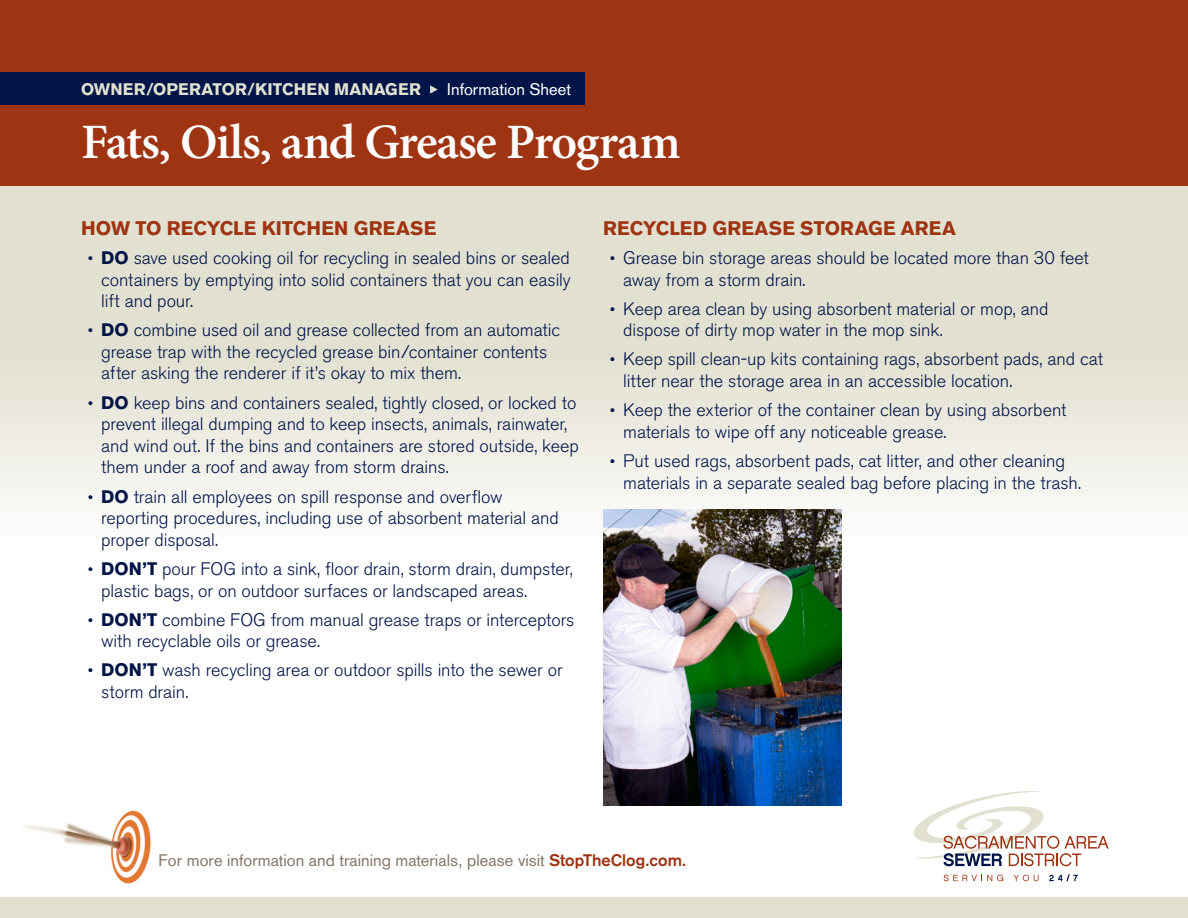
<style>
.page{position:relative;width:1188px;height:918px;background:#fff}
.page>*{position:absolute;margin:0;border:0;box-sizing:border-box;transform-origin:0 0}
.t1{font:600 49.5px "Minion Pro";letter-spacing:-.025em;color:#fff}
.t2{font:700 19.5px "Akzidenz Grotesk BE";letter-spacing:.01em;color:#9f3413}
.t3{font:300 18px/21.6px "Akzidenz Grotesk BE";letter-spacing:-.005em;color:#001447}
.t4{font:16.5px "Akzidenz Grotesk";color:#867869}
.t5{font:900 16.5px "Akzidenz Grotesk";letter-spacing:.01em;color:#e2e0d0}
.t6{font:16.5px "Akzidenz Grotesk";color:#fff}
.s1{font-size:16.5px}
.s2{font-weight:700}
.s3{font-weight:700;color:#9f3413}
</style>
<div class="page">
<svg style="left:0;top:185px;width:1188px;height:322px;background:#e7e4d7"></svg>
<div style="left:0;top:0;width:1188px;height:185px;background:#9f3413"></div>
<div style="left:0;top:898px;width:1188px;height:20px;background:#e2e0d0"></div>
<svg style="left:944px;top:875px;width:59px;height:6px"></svg>
<svg style="left:1014px;top:875px;width:25px;height:6px"></svg>
<svg style="left:1049px;top:874px;width:29px;height:7px"></svg>
<svg style="left:914px;top:791px;width:195px;height:75px"></svg>
<img style="left:25px;top:810px;width:126px;height:74px">
<div style="left:0;top:72px;width:585px;height:33px;background:#001447"></div>
<img style="left:603px;top:509px;width:239px;height:297px">
<svg style="left:430px;top:85px;width:8px;height:9px"></svg>
<p class="t5" style="left:81px;top:79px;width:341px">OWNER/OPERATOR/KITCHEN MANAGER</p>
<p class="t6" style="left:447px;top:80px;width:126px">Information Sheet</p>
<h1 class="t1" style="left:81px;top:108px;width:601px">Fats, Oils, and Grease Program</h1>
<p class="t2" style="left:81px;top:217px;width:357px">HOW TO RECYCLE KITCHEN GREASE</p>
<p class="t3" style="left:101px;top:247px;width:471px;text-align:justify;text-indent:-14px"><span class="s1">•</span> <span class="s2">DO</span> save used cooking oil for recycling in sealed bins or sealed containers by emptying into solid containers that you can easily lift and pour.</p>
<p class="t3" style="left:101px;top:320px;width:460px;text-indent:-14px"><span class="s1">•</span> <span class="s2">DO</span> combine used oil and grease collected from an automatic grease trap with the recycled grease bin/container contents after asking the renderer if it’s okay to mix them.</p>
<p class="t3" style="left:101px;top:392px;width:479px;text-indent:-14px"><span class="s1">•</span> <span class="s2">DO</span> keep bins and containers sealed, tightly closed, or locked to prevent illegal dumping and to keep insects, animals, rainwater, and wind out. If the bins and containers are stored outside, keep them under a roof and away from storm drains.</p>
<p class="t3" style="left:101px;top:486px;width:459px;text-indent:-14px"><span class="s1">•</span> <span class="s2">DO</span> train all employees on spill response and overflow reporting procedures, including use of absorbent material and proper disposal.</p>
<p class="t3" style="left:101px;top:558px;width:473px;text-indent:-14px"><span class="s1">•</span> <span class="s2">DON’T</span> pour FOG into a sink, floor drain, storm drain, dumpster, plastic bags, or on outdoor surfaces or landscaped areas.</p>
<p class="t3" style="left:101px;top:609px;width:475px;text-indent:-14px"><span class="s1">•</span> <span class="s2">DON’T</span> combine FOG from manual grease traps or interceptors with recyclable oils or grease.</p>
<p class="t3" style="left:101px;top:660px;width:463px;text-indent:-14px"><span class="s1">•</span> <span class="s2">DON’T</span> wash recycling area or outdoor spills into the sewer or storm drain.</p>
<p class="t2" style="left:603px;top:217px;width:354px">RECYCLED GREASE STORAGE AREA</p>
<p class="t3" style="left:623px;top:247px;width:467px;text-indent:-14px"><span class="s1">•</span> Grease bin storage areas should be located more than 30 feet away from a storm drain.</p>
<p class="t3" style="left:623px;top:298px;width:427px;text-indent:-14px"><span class="s1">•</span> Keep area clean by using absorbent material or mop, and dispose of dirty mop water in the mop sink.</p>
<p class="t3" style="left:623px;top:349px;width:481px;text-indent:-14px"><span class="s1">•</span> Keep spill clean-up kits containing rags, absorbent pads, and cat litter near the storage area in an accessible location.</p>
<p class="t3" style="left:623px;top:400px;width:445px;text-indent:-14px"><span class="s1">•</span> Keep the exterior of the container clean by using absorbent materials to wipe off any noticeable grease.</p>
<p class="t3" style="left:623px;top:450px;width:459px;text-indent:-14px"><span class="s1">•</span> Put used rags, absorbent pads, cat litter, and other cleaning materials in a separate sealed bag before placing in the trash.</p>
<p class="t4" style="left:159px;top:851px;width:530px">For more information and training materials, please visit <span class="s3">StopTheClog.com.</span></p>
</div>
